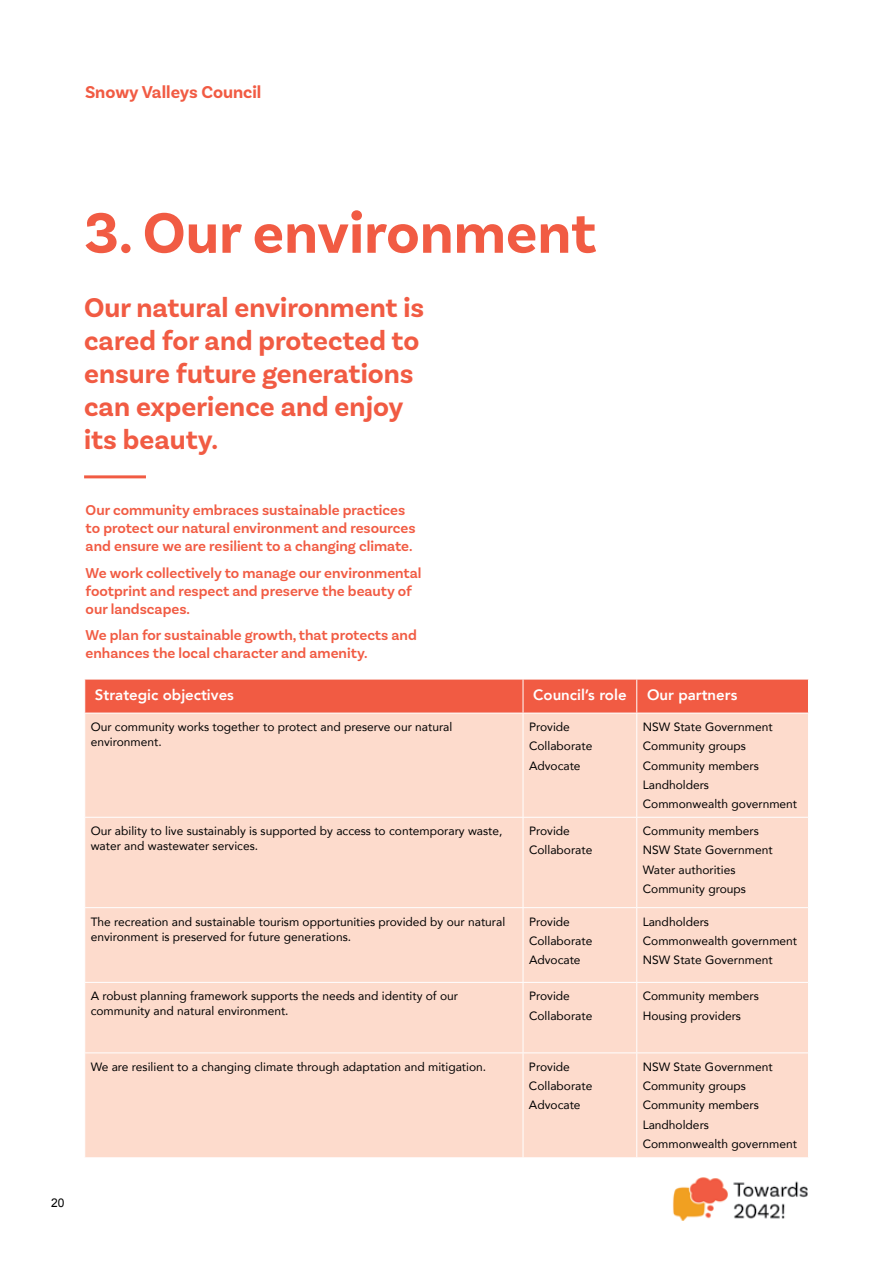
<style>
.page{position:relative;width:893px;height:1263px;background:#fff}
.page>*{position:absolute;margin:0;border:0;box-sizing:border-box;transform-origin:0 0}
.t1{font:700 60px "Basic Sans";color:#f15b43}
.t2{font:700 28.5px/33px "Basic Sans";color:#f15b43}
.t3{font:700 18px "Basic Sans";color:#f15b43}
.t4{font:600 15px/18px "Basic Sans";color:#f15b43}
.t5{font:800 15px "Avenir";color:#fff}
.t6{font:12px/19.2px "Avenir";color:#000}
.t7{font:12px "Arial";color:#000}
</style>
<div class="page">
<img style="left:672px;top:1178px;width:136px;height:43px">
<hr style="left:84px;top:475px;width:62px;height:3px;background:#f15b43">
<div style="left:85px;top:680px;width:723px;height:33px;background:#f15b43"></div>
<div style="left:85px;top:714px;width:723px;height:443px;background:#fddbcc"></div>
<hr style="left:523px;top:713px;width:1px;height:104px;background:#fff">
<hr style="left:636px;top:713px;width:1px;height:104px;background:#fff">
<hr style="left:523px;top:818px;width:1px;height:89px;background:#fff">
<hr style="left:636px;top:818px;width:1px;height:89px;background:#fff">
<hr style="left:523px;top:908px;width:1px;height:74px;background:#fff">
<hr style="left:523px;top:983px;width:1px;height:69px;background:#fff">
<hr style="left:523px;top:1053px;width:1px;height:104px;background:#fff">
<hr style="left:636px;top:908px;width:1px;height:74px;background:#fff">
<hr style="left:636px;top:983px;width:1px;height:69px;background:#fff">
<hr style="left:636px;top:1053px;width:1px;height:104px;background:#fff">
<hr style="left:84px;top:817px;width:439px;height:1px;background:#fff">
<hr style="left:523px;top:817px;width:114px;height:1px;background:#fff">
<hr style="left:637px;top:817px;width:171px;height:1px;background:#fff">
<hr style="left:84px;top:907px;width:439px;height:1px;background:#fff">
<hr style="left:523px;top:907px;width:114px;height:1px;background:#fff">
<hr style="left:637px;top:907px;width:171px;height:1px;background:#fff">
<hr style="left:84px;top:982px;width:439px;height:1px;background:#fff">
<hr style="left:84px;top:1052px;width:439px;height:1px;background:#fff">
<hr style="left:523px;top:982px;width:114px;height:1px;background:#fff">
<hr style="left:523px;top:1052px;width:114px;height:1px;background:#fff">
<hr style="left:637px;top:982px;width:171px;height:1px;background:#fff">
<hr style="left:637px;top:1052px;width:171px;height:1px;background:#fff">
<hr style="left:523px;top:679px;width:1px;height:34px;background:#fff">
<hr style="left:636px;top:679px;width:1px;height:34px;background:#fff">
<h3 class="t3" style="left:85px;top:81px;width:178px">Snowy Valleys Council</h3>
<p class="t7" style="left:51px;top:1194px;width:15px">20</p>
<h1 class="t1" style="left:84px;top:196px;width:514px">3. Our environment</h1>
<h2 class="t2" style="left:84px;top:291px;width:342px">Our natural environment is cared for and protected to ensure future generations can experience and enjoy its beauty.</h2>
<p class="t4" style="left:86px;top:501px;width:331px">Our community embraces sustainable practices to protect our natural environment and resources and ensure we are resilient to a changing climate.</p>
<p class="t4" style="left:86px;top:564px;width:337px">We work collectively to manage our environmental footprint and respect and preserve the beauty of our landscapes.</p>
<p class="t4" style="left:86px;top:626px;width:333px">We plan for sustainable growth, that protects and enhances the local character and amenity.</p>
<p class="t5" style="left:95px;top:683px;width:140px">Strategic objectives</p>
<p class="t5" style="left:533px;top:683px;width:95px">Council’s role</p>
<p class="t5" style="left:647px;top:683px;width:92px">Our partners</p>
<p class="t6" style="left:91px;top:719px;width:363px;line-height:15px">Our community works together to protect and preserve our natural environment.</p>
<p class="t6" style="left:529px;top:717px;width:65px">Provide<br>Collaborate<br>Advocate</p>
<p class="t6" style="left:643px;top:717px;width:156px">NSW State Government<br>Community groups<br>Community members<br>Landholders<br>Commonwealth government</p>
<p class="t6" style="left:91px;top:823px;width:413px;line-height:15px">Our ability to live sustainably is supported by access to contemporary waste, water and wastewater services.</p>
<p class="t6" style="left:529px;top:821px;width:65px">Provide<br>Collaborate</p>
<p class="t6" style="left:643px;top:821px;width:131px">Community members<br>NSW State Government<br>Water authorities<br>Community groups</p>
<p class="t6" style="left:91px;top:913px;width:416px;line-height:15px">The recreation and sustainable tourism opportunities provided by our natural environment is preserved for future generations.</p>
<p class="t6" style="left:529px;top:911px;width:65px">Provide<br>Collaborate<br>Advocate</p>
<p class="t6" style="left:643px;top:911px;width:156px">Landholders<br>Commonwealth government<br>NSW State Government</p>
<p class="t6" style="left:91px;top:988px;width:369px;line-height:15px">A robust planning framework supports the needs and identity of our community and natural environment.</p>
<p class="t6" style="left:529px;top:986px;width:65px">Provide<br>Collaborate</p>
<p class="t6" style="left:643px;top:986px;width:118px">Community members<br>Housing providers</p>
<p class="t6" style="left:91px;top:1057px;width:397px">We are resilient to a changing climate through adaptation and mitigation.</p>
<p class="t6" style="left:529px;top:1057px;width:65px">Provide<br>Collaborate<br>Advocate</p>
<p class="t6" style="left:643px;top:1057px;width:156px">NSW State Government<br>Community groups<br>Community members<br>Landholders<br>Commonwealth government</p>
</div>
